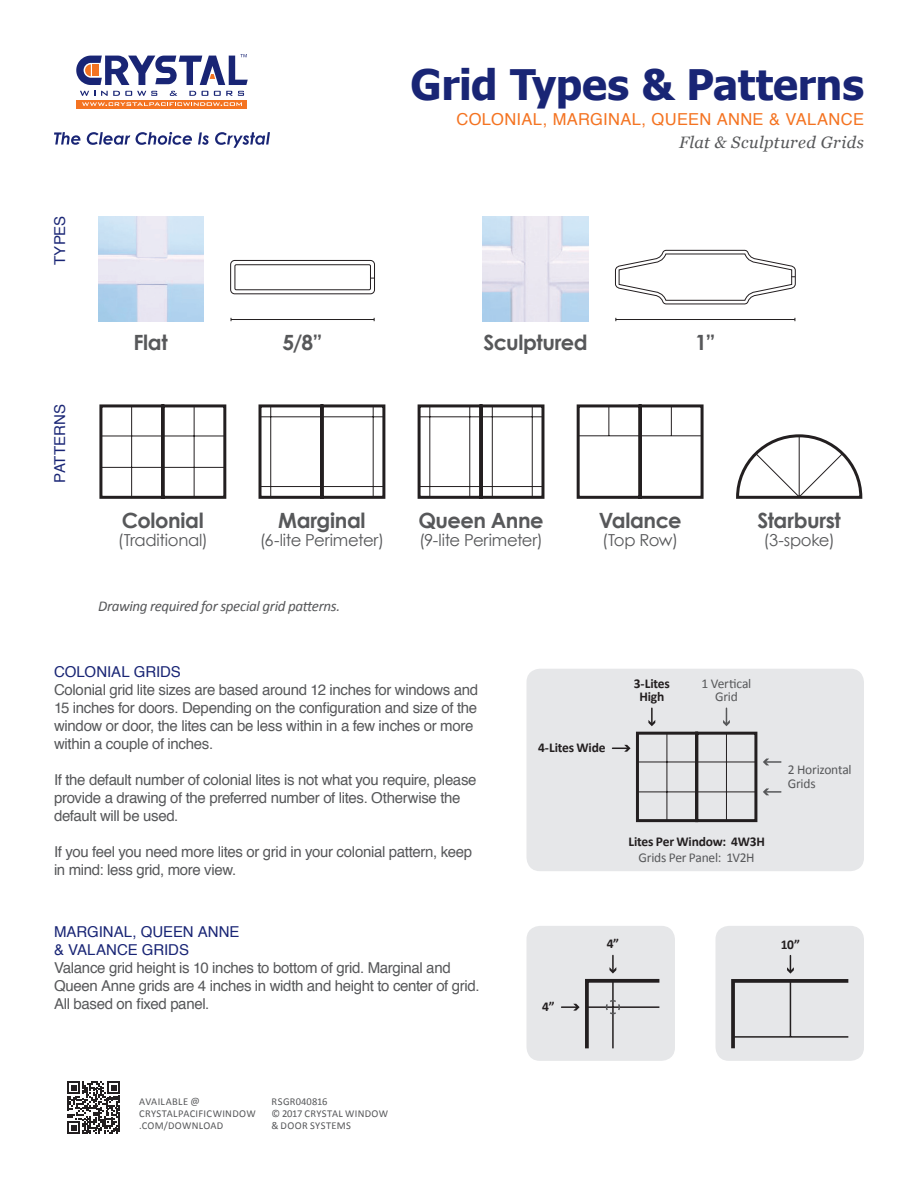
<style>
.page{position:relative;width:918px;height:1188px;background:#fff}
.page>*{position:absolute;margin:0;border:0;box-sizing:border-box;transform-origin:0 0}
.t1{font:700 42px "Tahoma";letter-spacing:-.01em;color:#192575}
.t2{font:700 21px "Century Gothic";letter-spacing:-.02em;color:#57585a}
.t3{font:16.5px "Century Gothic";letter-spacing:-.02em;color:#57585a}
.t4{font:16.5px "Helvetica";letter-spacing:.02em;color:#f47321}
.t5{font:italic 16.5px "Georgia";letter-spacing:.02em;color:#57585a}
.t6{font:15px/18px "Helvetica";letter-spacing:-.02em;color:#57585a}
.t7{font:15px/18px "Helvetica";color:#192575}
.t8{font:italic 15px "Calibri";letter-spacing:-.025em;color:#57585a}
.t9{font:700 13.5px/13.5px "Calibri";letter-spacing:-.015em;color:#231f20;text-align:center}
.t10{font:13.5px/13.5px "Calibri";letter-spacing:-.02em;color:#57585a;text-align:center}
.t11{font:10.5px/12px "Calibri";letter-spacing:.03em;color:#57585a}
</style>
<div class="page">
<div style="left:526px;top:669px;width:338px;height:202px;background:#e6e7e9;border-radius:14px"></div>
<svg style="left:613px;top:708px;width:168px;height:115px"></svg>
<div style="left:716px;top:926px;width:148px;height:135px;background:#e6e7e9;border-radius:14px"></div>
<svg style="left:731px;top:956px;width:118px;height:93px"></svg>
<div style="left:526px;top:926px;width:149px;height:135px;background:#e6e7e9;border-radius:14px"></div>
<svg style="left:562px;top:956px;width:98px;height:93px"></svg>
<svg style="left:76px;top:54px;width:172px;height:31px"></svg>
<div style="left:77px;top:100px;width:170px;height:8px;background:#f47321"></div>
<svg style="left:82px;top:102px;width:160px;height:4px"></svg>
<svg style="left:80px;top:91px;width:77px;height:5px"></svg>
<svg style="left:170px;top:91px;width:7px;height:5px"></svg>
<svg style="left:189px;top:91px;width:19px;height:5px"></svg>
<svg style="left:214px;top:91px;width:30px;height:5px"></svg>
<svg style="left:54px;top:132px;width:26px;height:13px"></svg>
<svg style="left:87px;top:132px;width:43px;height:13px"></svg>
<svg style="left:136px;top:132px;width:56px;height:13px"></svg>
<svg style="left:198px;top:132px;width:11px;height:13px"></svg>
<svg style="left:215px;top:132px;width:55px;height:16px"></svg>
<img style="left:483px;top:216px;width:105px;height:105px">
<svg style="left:615px;top:249px;width:181px;height:56px"></svg>
<hr style="left:616px;top:319px;width:179px;height:1px;background:#231f20">
<img style="left:98px;top:216px;width:105px;height:105px">
<svg style="left:230px;top:260px;width:145px;height:35px"></svg>
<hr style="left:231px;top:319px;width:143px;height:1px;background:#231f20">
<svg style="left:258px;top:404px;width:128px;height:95px"></svg>
<hr style="left:259px;top:486px;width:126px;height:1px;background:#231f20">
<hr style="left:259px;top:416px;width:126px;height:1px;background:#231f20">
<hr style="left:270px;top:405px;width:1px;height:93px;background:#231f20">
<hr style="left:373px;top:405px;width:1px;height:93px;background:#231f20">
<svg style="left:417px;top:404px;width:128px;height:95px"></svg>
<hr style="left:418px;top:486px;width:126px;height:1px;background:#231f20">
<hr style="left:418px;top:416px;width:126px;height:1px;background:#231f20">
<hr style="left:429px;top:405px;width:1px;height:93px;background:#231f20">
<hr style="left:532px;top:405px;width:1px;height:93px;background:#231f20">
<hr style="left:469px;top:405px;width:1px;height:93px;background:#231f20">
<hr style="left:492px;top:405px;width:1px;height:93px;background:#231f20">
<svg style="left:99px;top:404px;width:128px;height:95px"></svg>
<hr style="left:100px;top:467px;width:126px;height:1px;background:#231f20">
<hr style="left:100px;top:436px;width:126px;height:1px;background:#231f20">
<hr style="left:131px;top:405px;width:1px;height:93px;background:#231f20">
<hr style="left:194px;top:405px;width:1px;height:93px;background:#231f20">
<svg style="left:576px;top:404px;width:128px;height:95px"></svg>
<hr style="left:577px;top:435px;width:126px;height:1px;background:#231f20">
<hr style="left:608px;top:405px;width:1px;height:31px;background:#231f20">
<hr style="left:671px;top:405px;width:1px;height:31px;background:#231f20">
<svg style="left:736px;top:434px;width:127px;height:65px"></svg>
<svg style="left:68px;top:1081px;width:52px;height:53px"></svg>
<hr style="left:118px;top:1112px;width:2px;height:20px;background:#231f20">
<p class="t7" style="left:51px;top:265px;width:51px;rotate:-90deg">TYPES</p>
<p class="t7" style="left:51px;top:483px;width:80px;rotate:-90deg">PATTERNS</p>
<h1 class="t1" style="left:410px;top:55px;width:455px">Grid Types &amp; Patterns</h1>
<p class="t4" style="left:456px;top:107px;width:409px">COLONIAL, MARGINAL, QUEEN ANNE &amp; VALANCE</p>
<p class="t5" style="left:679px;top:130px;width:186px">Flat &amp; Sculptured Grids</p>
<h2 class="t2" style="left:134px;top:330px;width:36px">Flat</h2>
<h2 class="t2" style="left:282px;top:330px;width:42px">5/8”</h2>
<h2 class="t2" style="left:483px;top:330px;width:106px">Sculptured</h2>
<h2 class="t2" style="left:695px;top:330px;width:22px">1”</h2>
<h2 class="t2" style="left:122px;top:507px;width:84px">Colonial</h2>
<p class="t3" style="left:118px;top:530px;width:91px">(Traditional)</p>
<h2 class="t2" style="left:278px;top:507px;width:89px">Marginal</h2>
<p class="t3" style="left:260px;top:530px;width:126px">(6-lite Perimeter)</p>
<p class="t8" style="left:98px;top:596px;width:244px">Drawing required for special grid patterns.</p>
<h2 class="t2" style="left:418px;top:507px;width:127px">Queen Anne</h2>
<p class="t3" style="left:419px;top:530px;width:126px">(9-lite Perimeter)</p>
<h2 class="t2" style="left:599px;top:507px;width:84px">Valance</h2>
<p class="t3" style="left:602px;top:530px;width:77px">(Top Row)</p>
<h2 class="t2" style="left:757px;top:507px;width:85px">Starburst</h2>
<p class="t3" style="left:764px;top:530px;width:73px">(3-spoke)</p>
<p class="t7" style="left:54px;top:663px;width:128px">COLONIAL GRIDS</p>
<p class="t6" style="left:54px;top:681px;width:426px">Colonial grid lite sizes are based around 12 inches for windows and 15 inches for doors. Depending on the configuration and size of the window or door, the lites can be less within in a few inches or more within a couple of inches.</p>
<p class="t6" style="left:54px;top:771px;width:424px">If the default number of colonial lites is not what you require, please provide a drawing of the preferred number of lites. Otherwise the default will be used.</p>
<p class="t6" style="left:54px;top:843px;width:420px">If you feel you need more lites or grid in your colonial pattern, keep in mind: less grid, more view.</p>
<p class="t7" style="left:54px;top:923px;width:187px">MARGINAL, QUEEN ANNE &amp; VALANCE GRIDS</p>
<p class="t6" style="left:54px;top:959px;width:427px">Valance grid height is 10 inches to bottom of grid. Marginal and<br>Queen Anne grids are 4 inches in width and height to center of grid.<br>All based on fixed panel.</p>
<p class="t11" style="left:139px;top:1096px;width:118px">AVAILABLE @<br>CRYSTALPACIFICWINDOW .COM/DOWNLOAD</p>
<p class="t11" style="left:271px;top:1096px;width:118px">RS GR040816<br>© 2017 CRYSTAL WINDOW &amp; DOOR SYSTEMS</p>
<p class="t9" style="left:538px;top:741px;width:69px">4-Lites Wide</p>
<p class="t9" style="left:634px;top:676px;width:38px">3-Lites<br>High</p>
<p class="t10" style="left:702px;top:677px;width:51px">1 VERTICAL<br>GRID</p>
<p class="t9" style="left:628px;top:835px;width:138px">Lites Per Window: 4W3H</p>
<p class="t10" style="left:639px;top:851px;width:118px">GRIDS PER PANEL: 1V2H</p>
<p class="t10" style="left:788px;top:763px;width:65px;text-align:left">2 HORIZONTAL<br>GRIDS</p>
<p class="t9" style="left:542px;top:1000px;width:14px">4”</p>
<p class="t9" style="left:607px;top:937px;width:14px">4”</p>
<p class="t9" style="left:781px;top:937px;width:21px">10”</p>
</div>
